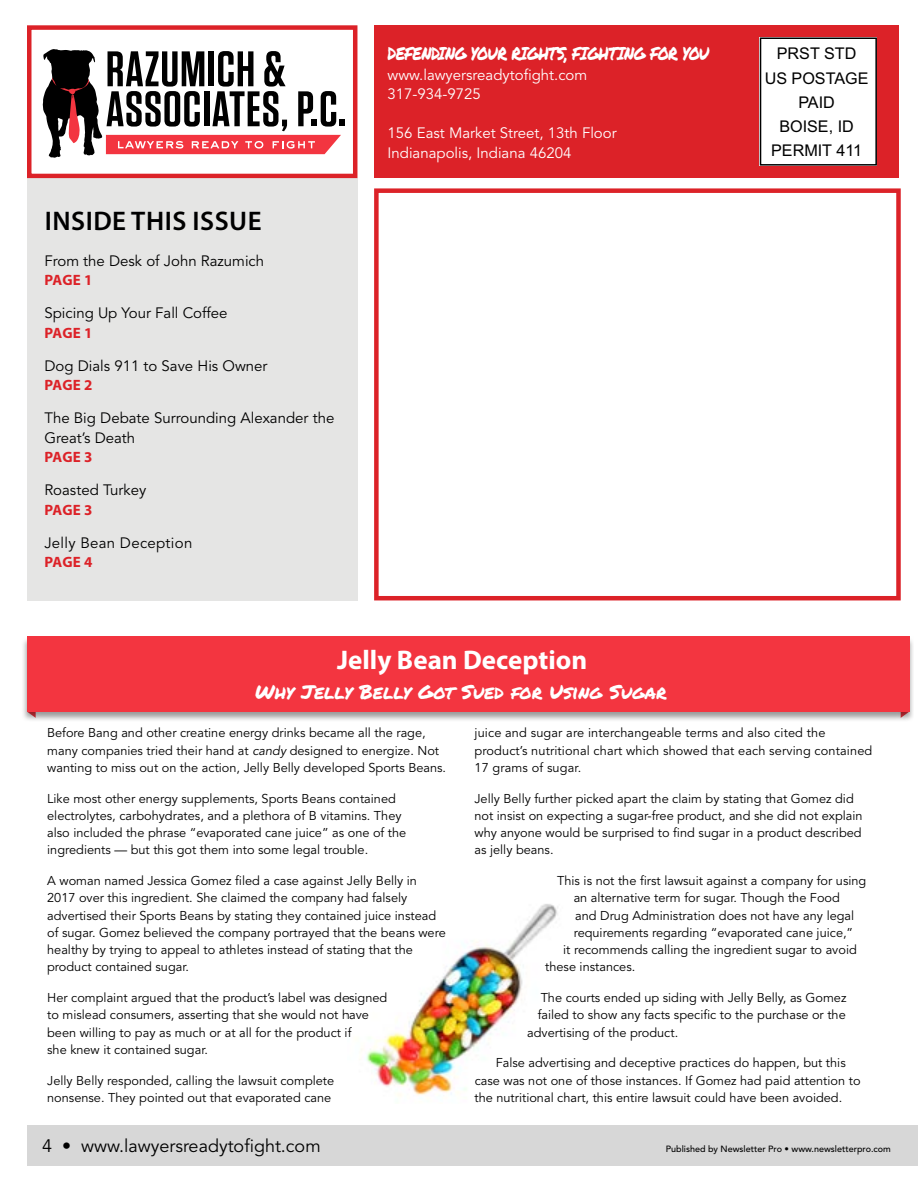
<style>
.page{position:relative;width:918px;height:1188px;background:#fff}
.page>*{position:absolute;margin:0;border:0;box-sizing:border-box;transform-origin:0 0}
.t1{font:700 27px "Myriad Pro";color:#fff}
.t2{font:600 27px "Myriad Pro";letter-spacing:.02em;color:#000}
.t3{font:19.5px "Permanent Marker Pro";color:#fff}
.t4{font:18px "Permanent Marker Pro";letter-spacing:-.04em;color:#fff;scale:.83 1}
.t5{font:18px "Avenir LT Std";color:#000}
.t6{font:16.2px/24.3px "Arial";color:#000;text-align:center}
.t7{font:15px/19.5px "Avenir LT Std";color:#000}
.t8{font:15px/19.5px "Avenir LT Std";color:#fff}
.t9{font:700 15px "Myriad Pro";letter-spacing:-.005em;color:#dc2228}
.t10{font:15px "Avenir LT Std";letter-spacing:.02em;color:#000}
.t11{font:12.75px/17.2px "Avenir LT Std";color:#000}
.t12{font:500 9px "Avenir LT Std";color:#000}
.s1{font-style:italic}
</style>
<div class="page">
<div style="left:374px;top:25px;width:524px;height:153px;background:#dc2228"></div>
<svg style="left:43px;top:49px;width:302px;height:109px"></svg>
<div style="left:27px;top:25px;width:330px;height:153px;border:4px solid #dc2228"></div>
<div style="left:27px;top:178px;width:330px;height:422px;background:#e5e5e4"></div>
<div style="left:27px;top:1125px;width:891px;height:41px;background:#d7d7d7"></div>
<div style="left:22px;top:636px;width:892px;height:86px;background:#000;opacity:.4"></div>
<div style="left:27px;top:636px;width:882px;height:76px;background:#f33540"></div>
<div style="left:374px;top:188px;width:527px;height:412px;border:4px solid #dc2228"></div>
<div style="left:760px;top:37px;width:117px;height:129px;background:#fff"></div>
<div style="left:760px;top:37px;width:117px;height:129px;border:2px solid #000"></div>
<img style="left:361px;top:904px;width:197px;height:192px">
<h1 class="t2" style="left:45px;top:204px;width:219px">INSIDE THIS ISSUE</h1>
<p class="t7" style="left:44px;top:251px;width:221px">From the Desk of John Razumich</p>
<p class="t9" style="left:45px;top:270px;width:49px">PAGE 1</p>
<p class="t7" style="left:44px;top:304px;width:185px">Spicing Up Your Fall Coffee</p>
<p class="t9" style="left:45px;top:323px;width:49px">PAGE 1</p>
<p class="t7" style="left:44px;top:356px;width:225px">Dog Dials 911 to Save His Owner</p>
<p class="t9" style="left:45px;top:375px;width:49px">PAGE 2</p>
<p class="t7" style="left:44px;top:409px;width:292px">The Big Debate Surrounding Alexander the<br>Great’s Death</p>
<p class="t9" style="left:45px;top:447px;width:49px">PAGE 3</p>
<p class="t7" style="left:44px;top:481px;width:103px">Roasted Turkey</p>
<p class="t9" style="left:45px;top:500px;width:49px">PAGE 3</p>
<p class="t10" style="left:44px;top:534px;width:149px">Jelly Bean Deception</p>
<p class="t9" style="left:45px;top:552px;width:49px">PAGE 4</p>
<h3 class="t4" style="left:388px;top:40px;width:389px">DEFENDING YOUR RIGHTS, FIGHTING FOR YOU</h3>
<p class="t8" style="left:388px;top:65px;width:201px">www.lawyersreadytofight.com<br>317-934-9725</p>
<p class="t8" style="left:388px;top:124px;width:231px">156 East Market Street, 13th Floor<br>Indianapolis, Indiana 46204</p>
<h1 class="t1" style="left:337px;top:642px;width:252px">Jelly Bean Deception</h1>
<h2 class="t3" style="left:255px;top:677px;width:413px">Why Jelly Belly Got Sued for Using Sugar</h2>
<p class="t6" style="left:765px;top:42px;width:105px">PRST STD<br>US POSTAGE<br>PAID<br>BOISE, ID<br>PERMIT 411</p>
<p class="t11" style="left:47px;top:725px;width:400px">Before Bang and other creatine energy drinks became all the rage, many companies tried their hand at <span class="s1">candy</span> designed to energize. Not wanting to miss out on the action, Jelly Belly developed Sports Beans.</p>
<p class="t11" style="left:47px;top:790px;width:361px">Like most other energy supplements, Sports Beans contained electrolytes, carbohydrates, and a plethora of B vitamins. They also included the phrase “evaporated cane juice” as one of the ingredients — but this got them into some legal trouble.</p>
<p class="t11" style="left:47px;top:873px;width:400px">A woman named Jessica Gomez filed a case against Jelly Belly in 2017 over this ingredient. She claimed the company had falsely advertised their Sports Beans by stating they contained juice instead of sugar. Gomez believed the company portrayed that the beans were healthy by trying to appeal to athletes instead of stating that the product contained sugar.</p>
<p class="t11" style="left:47px;top:990px;width:342px">Her complaint argued that the product’s label was designed to mislead consumers, asserting that she would not have been willing to pay as much or at all for the product if<br>she knew it contained sugar.</p>
<p class="t11" style="left:47px;top:1072px;width:289px">Jelly Belly responded, calling the lawsuit complete nonsense. They pointed out that evaporated cane</p>
<h3 class="t5" style="left:42px;top:1136px;width:280px">4 • www.lawyersreadytofight.com</h3>
<p class="t11" style="left:474px;top:725px;width:399px">juice and sugar are interchangeable terms and also cited the product’s nutritional chart which showed that each serving contained<br>17 grams of sugar.</p>
<p class="t11" style="left:474px;top:790px;width:390px">Jelly Belly further picked apart the claim by stating that Gomez did not insist on expecting a sugar-free product, and she did not explain why anyone would be surprised to find sugar in a product described as jelly beans.</p>
<p class="t11" style="left:557px;top:873px;width:311px">This is not the first lawsuit against a company for using</p>
<p class="t11" style="left:574px;top:890px;width:268px">an alternative term for sugar. Though the Food</p>
<p class="t11" style="left:575px;top:907px;width:281px">and Drug Administration does not have any legal</p>
<p class="t11" style="left:574px;top:924px;width:281px">requirements regarding “evaporated cane juice,”</p>
<p class="t11" style="left:563px;top:942px;width:295px">it recommends calling the ingredient sugar to avoid</p>
<p class="t11" style="left:545px;top:959px;width:92px">these instances.</p>
<p class="t11" style="left:541px;top:990px;width:307px">The courts ended up siding with Jelly Belly, as Gomez</p>
<p class="t11" style="left:538px;top:1007px;width:310px">failed to show any facts specific to the purchase or the</p>
<p class="t11" style="left:527px;top:1024px;width:153px">advertising of the product.</p>
<p class="t11" style="left:474px;top:1055px;width:388px;text-indent:21px">False advertising and deceptive practices do happen, but this case was not one of those instances. If Gomez had paid attention to the nutritional chart, this entire lawsuit could have been avoided.</p>
<p class="t12" style="left:666px;top:1144px;width:227px">Published by Newsletter Pro • www.newsletterpro.com</p>
</div>
